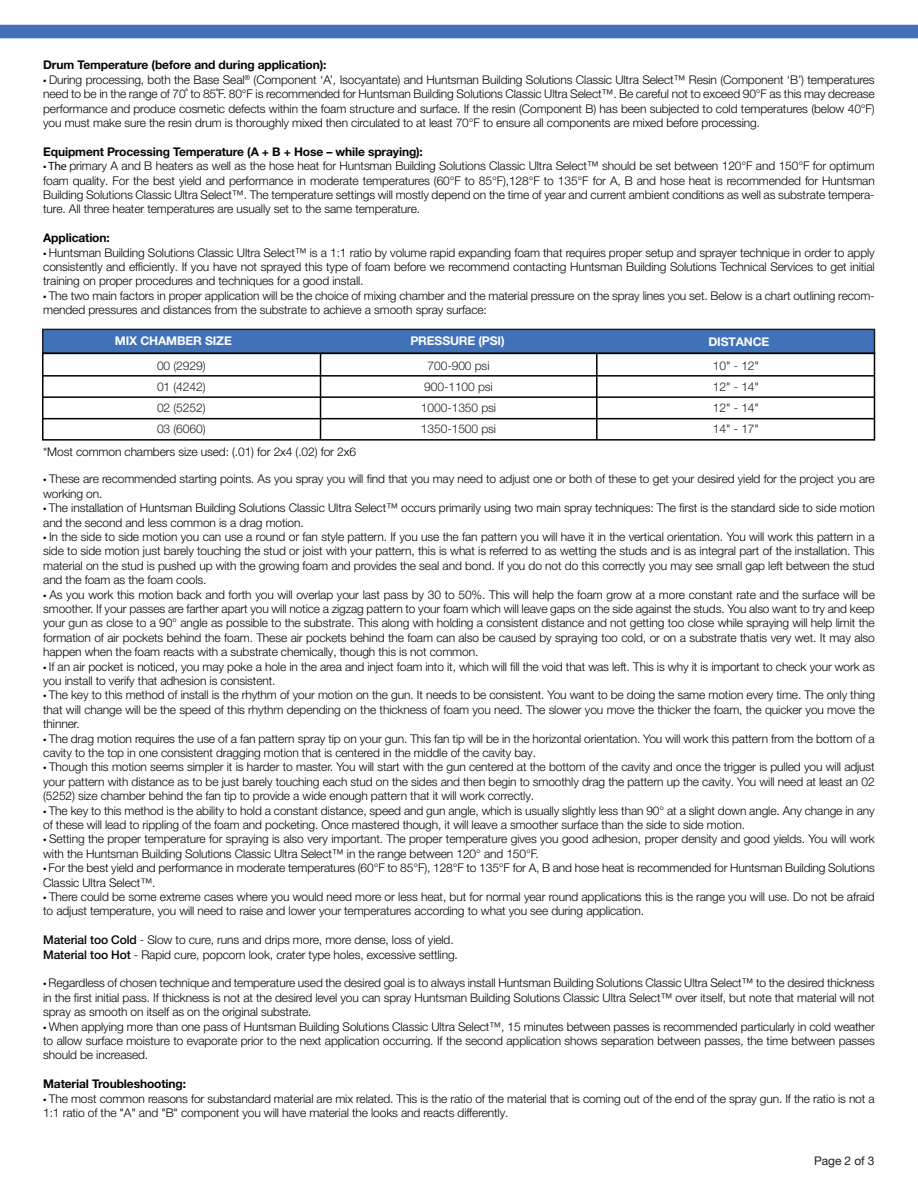
<style>
.page{position:relative;width:918px;height:1188px;background:#fff}
.page>*{position:absolute;margin:0;border:0;box-sizing:border-box;transform-origin:0 0}
.t1{font:300 12px/14.4px "Helvetica Neue LT Pro";letter-spacing:-.01em;color:#050504}
.t2{font:700 12px "Helvetica Neue LT Pro";letter-spacing:-.01em;color:#050504}
.t3{font:300 12px/21.1px "Helvetica Neue LT Pro";letter-spacing:-.01em;color:#231f20;text-align:justify}
.t4{font:700 12px "Helvetica Neue LT Pro";letter-spacing:-.01em;color:#fff}
.t5{font:12px "Helvetica Neue LT Pro";letter-spacing:-.01em;color:#231f20}
.s1{font-family:"Myriad Pro";font-weight:400}
.s2{font-weight:500}
</style>
<div class="page">
<svg style="left:0;top:24px;width:918px;height:14px;background:#4b78bb"></svg>
<div style="left:42px;top:329px;width:833px;height:25px;background:#4171b8;border:2px solid #231f20"></div>
<div style="left:42px;top:353px;width:833px;height:88px;border:2px solid #000001"></div>
<hr style="left:43px;top:396px;width:831px;height:2px;background:#000001">
<hr style="left:43px;top:418px;width:831px;height:1px;background:#000001">
<hr style="left:43px;top:375px;width:831px;height:2px;background:#000001">
<hr style="left:320px;top:353px;width:1px;height:87px;background:#000001">
<hr style="left:596px;top:353px;width:2px;height:87px;background:#000001">
<p class="t2" style="left:43px;top:57px;width:285px">Drum Temperature (before and during application):</p>
<p class="t1" style="left:43px;top:72px;width:833px;text-align:justify"><span class="s1">•</span> During processing, both the Base Seal<sup>®</sup> (Component ‘A’, Isocyantate) and Huntsman Building Solutions Classic Ultra Select™ Resin (Component ‘B’) temperatures need to be in the range of 70˚ to 85˚F. 80°F is recommended for Huntsman Building Solutions Classic Ultra Select™. Be careful not to exceed 90°F as this may decrease performance and produce cosmetic defects within the foam structure and surface. If the resin (Component B) has been subjected to cold temperatures (below 40°F) you must make sure the resin drum is thoroughly mixed then circulated to at least 70°F to ensure all components are mixed before processing.</p>
<p class="t2" style="left:43px;top:144px;width:381px">Equipment Processing Temperature (A + B + Hose – while spraying):</p>
<p class="t1" style="left:43px;top:158px;width:833px;text-align:justify"><span class="s1">• The</span> primary A and B heaters as well as the hose heat for Huntsman Building Solutions Classic Ultra Select™ should be set between 120°F and 150°F for optimum foam quality. For the best yield and performance in moderate temperatures (60°F to 85°F),128°F to 135°F for A, B and hose heat is recommended for Huntsman Building Solutions Classic Ultra Select™. The temperature settings will mostly depend on the time of year and current ambient conditions as well as substrate tempera&shy;ture. All three heater temperatures are usually set to the same temperature.</p>
<p class="t2" style="left:43px;top:230px;width:68px">Application:</p>
<p class="t1" style="left:43px;top:245px;width:833px;text-align:justify"><span class="s1">•</span> Huntsman Building Solutions Classic Ultra Select™ is a 1:1 ratio by volume rapid expanding foam that requires proper setup and sprayer technique in order to apply consistently and efficiently. If you have not sprayed this type of foam before we recommend contacting Huntsman Building Solutions Technical Services to get initial training on proper procedures and techniques for a good install.</p>
<p class="t1" style="left:43px;top:288px;width:833px"><span class="s1">•</span> The two main factors in proper application will be the choice of mixing chamber and the material pressure on the spray lines you set. Below is a chart outlining recom&shy;mended pressures and distances from the substrate to achieve a smooth spray surface:</p>
<p class="t4" style="left:115px;top:334px;width:118px">MIX CHAMBER SIZE</p>
<p class="t4" style="left:410px;top:334px;width:96px">PRESSURE (PSI)</p>
<p class="t4" style="left:708px;top:334px;width:63px">DISTANCE</p>
<p class="t3" style="left:157px;top:355px;width:50px">00 (2929)<br>01 (4242)<br>02 (5252)<br>03 (6060)</p>
<p class="t3" style="left:421px;top:355px;width:77px;text-align:center">700-900 psi<br>900-1100 psi<br>1000-1350 psi<br>1350-1500 psi</p>
<p class="t3" style="left:713px;top:355px;width:48px">10" - 12" 12" - 14" 12" - 14" 14" - 17"</p>
<p class="t1" style="left:43px;top:445px;width:314px">*Most common chambers size used: (.01) for 2x4 (.02) for 2x6</p>
<p class="t1" style="left:43px;top:472px;width:833px"><span class="s1">•</span> These are recommended starting points. As you spray you will find that you may need to adjust one or both of these to get your desired yield for the project you are working on.</p>
<p class="t1" style="left:43px;top:501px;width:833px"><span class="s1">•</span> The installation of Huntsman Building Solutions Classic Ultra Select™ occurs primarily using two main spray techniques: The first is the standard side to side motion and the second and less common is a drag motion.</p>
<p class="t1" style="left:43px;top:529px;width:833px;text-align:justify"><span class="s1">•</span> In the side to side motion you can use a round or fan style pattern. If you use the fan pattern you will have it in the vertical orientation. You will work this pattern in a side to side motion just barely touching the stud or joist with your pattern, this is what is referred to as wetting the studs and is as integral part of the installation. This material on the stud is pushed up with the growing foam and provides the seal and bond. If you do not do this correctly you may see small gap left between the stud and the foam as the foam cools.</p>
<p class="t1" style="left:43px;top:587px;width:833px;text-align:justify"><span class="s1">•</span> As you work this motion back and forth you will overlap your last pass by 30 to 50%. This will help the foam grow at a more constant rate and the surface will be smoother. If your passes are farther apart you will notice a zigzag pattern to your foam which will leave gaps on the side against the studs. You also want to try and keep your gun as close to a 90° angle as possible to the substrate. This along with holding a consistent distance and not getting too close while spraying will help limit the formation of air pockets behind the foam. These air pockets behind the foam can also be caused by spraying too cold, or on a substrate thatis very wet. It may also happen when the foam reacts with a substrate chemically, though this is not common.</p>
<p class="t1" style="left:43px;top:659px;width:833px"><span class="s1">•</span> If an air pocket is noticed, you may poke a hole in the area and inject foam into it, which will fill the void that was left. This is why it is important to check your work as you install to verify that adhesion is consistent.</p>
<p class="t1" style="left:43px;top:688px;width:833px;text-align:justify"><span class="s1">•</span> The key to this method of install is the rhythm of your motion on the gun. It needs to be consistent. You want to be doing the same motion every time. The only thing that will change will be the speed of this rhythm depending on the thickness of foam you need. The slower you move the thicker the foam, the quicker you move the thinner.</p>
<p class="t1" style="left:43px;top:731px;width:833px"><span class="s1">•</span> The drag motion requires the use of a fan pattern spray tip on your gun. This fan tip will be in the horizontal orientation. You will work this pattern from the bottom of a cavity to the top in one consistent dragging motion that is centered in the middle of the cavity bay.</p>
<p class="t1" style="left:43px;top:760px;width:833px;text-align:justify"><span class="s1">•</span> Though this motion seems simpler it is harder to master. You will start with the gun centered at the bottom of the cavity and once the trigger is pulled you will adjust your pattern with distance as to be just barely touching each stud on the sides and then begin to smoothly drag the pattern up the cavity. You will need at least an 02 (5252) size chamber behind the fan tip to provide a wide enough pattern that it will work correctly.</p>
<p class="t1" style="left:43px;top:803px;width:833px"><span class="s1">•</span> The key to this method is the ability to hold a constant distance, speed and gun angle, which is usually slightly less than 90° at a slight down angle. Any change in any of these will lead to rippling of the foam and pocketing. Once mastered though, it will leave a smoother surface than the side to side motion.</p>
<p class="t1" style="left:43px;top:832px;width:833px"><span class="s1">•</span> Setting the proper temperature for spraying is also very important. The proper temperature gives you good adhesion, proper density and good yields. You will work with the Huntsman Building Solutions Classic Ultra Select™ in the range between 120° and 150°F.</p>
<p class="t1" style="left:43px;top:861px;width:833px"><span class="s1">•</span> For the best yield and performance in moderate temperatures (60°F to 85°F), 128°F to 135°F for A, B and hose heat is recommended for Huntsman Building Solutions<br>Classic Ultra Select™.</p>
<p class="t1" style="left:43px;top:889px;width:833px"><span class="s1">•</span> There could be some extreme cases where you would need more or less heat, but for normal year round applications this is the range you will use. Do not be afraid to adjust temperature, you will need to raise and lower your temperatures according to what you see during application.</p>
<p class="t1" style="left:43px;top:933px;width:416px"><span class="s2">Material too Cold</span> - Slow to cure, runs and drips more, more dense, loss of yield.<br><span class="s2">Material too Hot</span> - Rapid cure, popcorn look, crater type holes, excessive settling.</p>
<p class="t1" style="left:43px;top:976px;width:833px;text-align:justify"><span class="s1">•</span> Regardless of chosen technique and temperature used the desired goal is to always install Huntsman Building Solutions Classic Ultra Select™ to the desired thickness in the first initial pass. If thickness is not at the desired level you can spray Huntsman Building Solutions Classic Ultra Select™ over itself, but note that material will not spray as smooth on itself as on the original substrate.</p>
<p class="t1" style="left:43px;top:1019px;width:833px;text-align:justify"><span class="s1">•</span> When applying more than one pass of Huntsman Building Solutions Classic Ultra Select™, 15 minutes between passes is recommended particularly in cold weather to allow surface moisture to evaporate prior to the next application occurring. If the second application shows separation between passes, the time between passes should be increased.</p>
<p class="t2" style="left:43px;top:1076px;width:144px">Material Troubleshooting:</p>
<p class="t1" style="left:43px;top:1091px;width:833px"><span class="s1">•</span> The most common reasons for substandard material are mix related. This is the ratio of the material that is coming out of the end of the spray gun. If the ratio is not a<br>1:1 ratio of the "A" and "B" component you will have material the looks and reacts differently.</p>
<p class="t5" style="left:814px;top:1153px;width:62px">Page 2 of 3</p>
</div>
